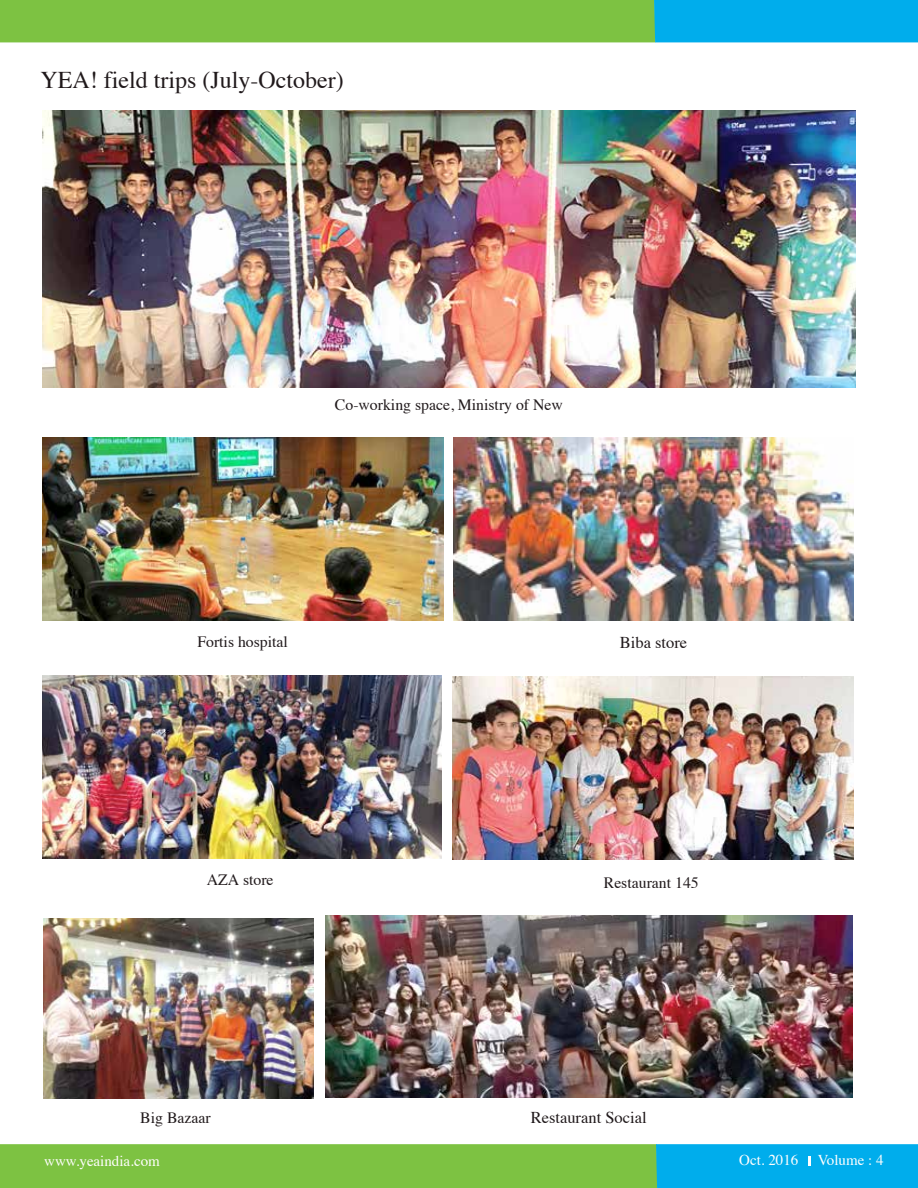
<style>
.page{position:relative;width:918px;height:1188px;background:#fff}
.page>*{position:absolute;margin:0;border:0;box-sizing:border-box;transform-origin:0 0}
.t1{font:24px "Times";color:#20191b}
.t2{font:16.5px "Times";color:#20191b}
.t3{font:15.75px "Times";color:#20191b}
.t4{font:15px "Times";color:#fffefe}
</style>
<div class="page">
<svg style="left:0;top:0;width:918px;height:42px;background:#59bc72"></svg>
<svg style="left:0;top:1144px;width:918px;height:44px;background:#5abc72"></svg>
<img style="left:325px;top:915px;width:527px;height:182px">
<img style="left:44px;top:918px;width:270px;height:181px">
<img style="left:42px;top:437px;width:401px;height:184px">
<img style="left:453px;top:437px;width:401px;height:184px">
<img style="left:42px;top:110px;width:814px;height:277px">
<img style="left:42px;top:675px;width:400px;height:184px">
<img style="left:453px;top:677px;width:401px;height:182px">
<h1 class="t1" style="left:40px;top:57px;width:305px">YEA! field trips (July-October)</h1>
<p class="t3" style="left:335px;top:390px;width:229px">Co-working space, Ministry of New</p>
<p class="t3" style="left:197px;top:627px;width:92px">Fortis hospital</p>
<p class="t2" style="left:620px;top:627px;width:69px">Biba store</p>
<p class="t3" style="left:207px;top:865px;width:68px">AZA store</p>
<p class="t3" style="left:604px;top:868px;width:96px">Restaurant 145</p>
<p class="t3" style="left:140px;top:1103px;width:72px">Big Bazaar</p>
<p class="t2" style="left:531px;top:1102px;width:117px">Restaurant Social</p>
<p class="t4" style="left:44px;top:1147px;width:117px">www.yeaindia.com</p>
<p class="t4" style="left:739px;top:1146px;width:61px">Oct. 2016</p>
<p class="t4" style="left:818px;top:1146px;width:67px">Volume : 4</p>
</div>
